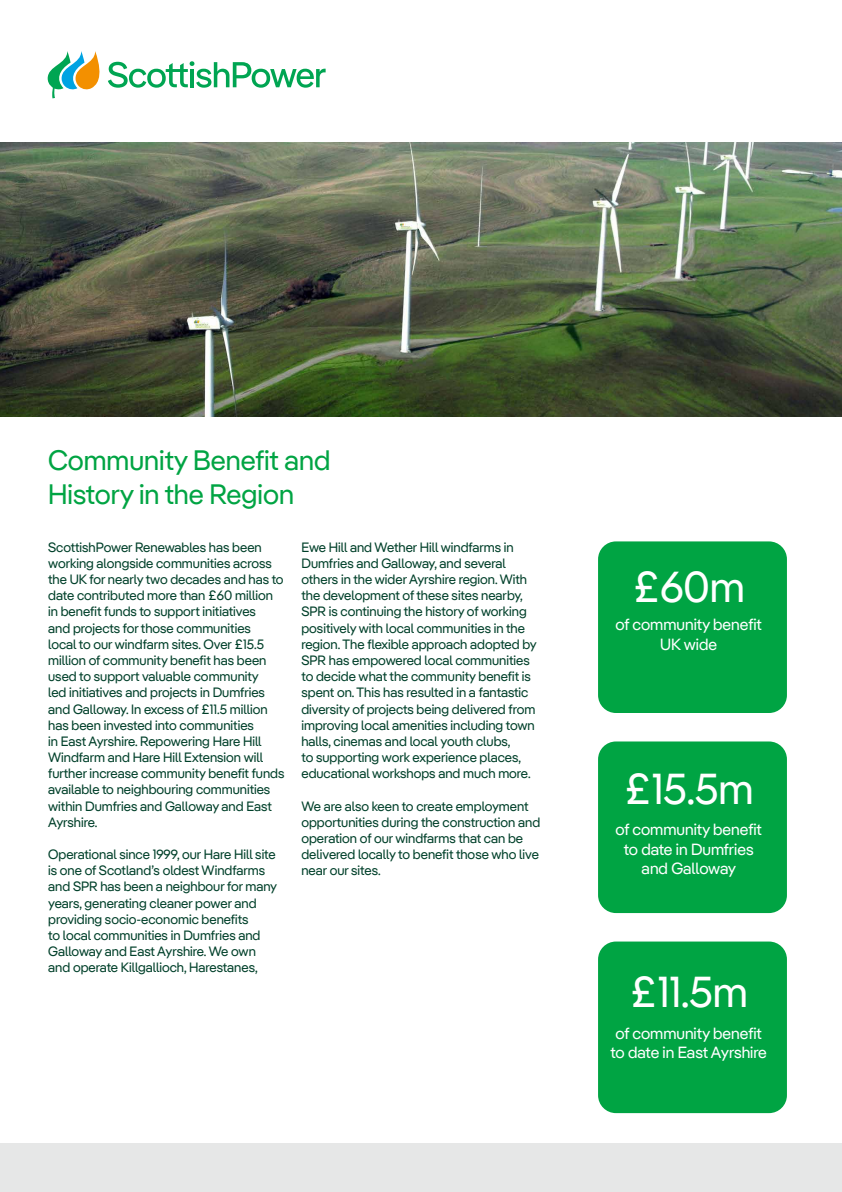
<style>
.page{position:relative;width:842px;height:1192px;background:#fff}
.page>*{position:absolute;margin:0;border:0;box-sizing:border-box;transform-origin:0 0}
.t1{font:43.1px "Iber Pangea";color:#fff}
.t2{font:28px/33.6px "Iber Pangea";color:#00a443}
.t3{font:16.15px/19.4px "Iber Pangea";color:#fff;text-align:center}
.t4{font:13.5px/16.1px "Iber Pangea";color:#00402a}
</style>
<div class="page">
<svg style="left:48px;top:51px;width:278px;height:47px"></svg>
<div style="left:598px;top:741px;width:189px;height:172px;background:#00a443;border-radius:18px"></div>
<div style="left:598px;top:541px;width:189px;height:172px;background:#00a443;border-radius:18px"></div>
<div style="left:598px;top:942px;width:189px;height:171px;background:#00a443;border-radius:18px"></div>
<img style="left:0;top:143px;width:842px;height:274px">
<div style="left:0;top:1144px;width:842px;height:48px;background:#e6e7e7"></div>
<h2 class="t2" style="left:48px;top:443px;width:284px">Community Benefit and<br>History in the Region</h2>
<p class="t4" style="left:48px;top:539px;width:238px">ScottishPower Renewables has been working alongside communities across the UK for nearly two decades and has to date contributed more than £60 million in benefit funds to support initiatives<br>and projects for those communities<br>local to our windfarm sites. Over £15.5 million of community benefit has been used to support valuable community<br>led initiatives and projects in Dumfries and Galloway. In excess of £11.5 million has been invested into communities<br>in East Ayrshire. Repowering Hare Hill Windfarm and Hare Hill Extension will further increase community benefit funds available to neighbouring communities within Dumfries and Galloway and East Ayrshire.</p>
<p class="t4" style="left:48px;top:846px;width:230px">Operational since 1999, our Hare Hill site is one of Scotland’s oldest Windfarms and SPR has been a neighbour for many years, generating cleaner power and providing socio-economic benefits<br>to local communities in Dumfries and Galloway and East Ayrshire. We own and operate Killgallioch, Harestanes,</p>
<p class="t4" style="left:301px;top:539px;width:237px">Ewe Hill and Wether Hill windfarms in Dumfries and Galloway, and several others in the wider Ayrshire region. With the development of these sites nearby, SPR is continuing the history of working positively with local communities in the region. The flexible approach adopted by SPR has empowered local communities to decide what the community benefit is spent on. This has resulted in a fantastic diversity of projects being delivered from improving local amenities including town halls, cinemas and local youth clubs,<br>to supporting work experience places, educational workshops and much more.</p>
<p class="t4" style="left:301px;top:797px;width:240px">We are also keen to create employment opportunities during the construction and operation of our windfarms that can be delivered locally to benefit those who live near our sites.</p>
<h1 class="t1" style="left:633px;top:557px;width:114px">£60m</h1>
<p class="t3" style="left:616px;top:615px;width:148px">of community benefit<br>UK wide</p>
<h1 class="t1" style="left:624px;top:758px;width:131px">£15.5m</h1>
<p class="t3" style="left:616px;top:820px;width:148px">of community benefit to date in Dumfries and Galloway</p>
<h1 class="t1" style="left:630px;top:962px;width:120px">£11.5m</h1>
<p class="t3" style="left:610px;top:1023px;width:158px">of community benefit to date in East Ayrshire</p>
</div>
